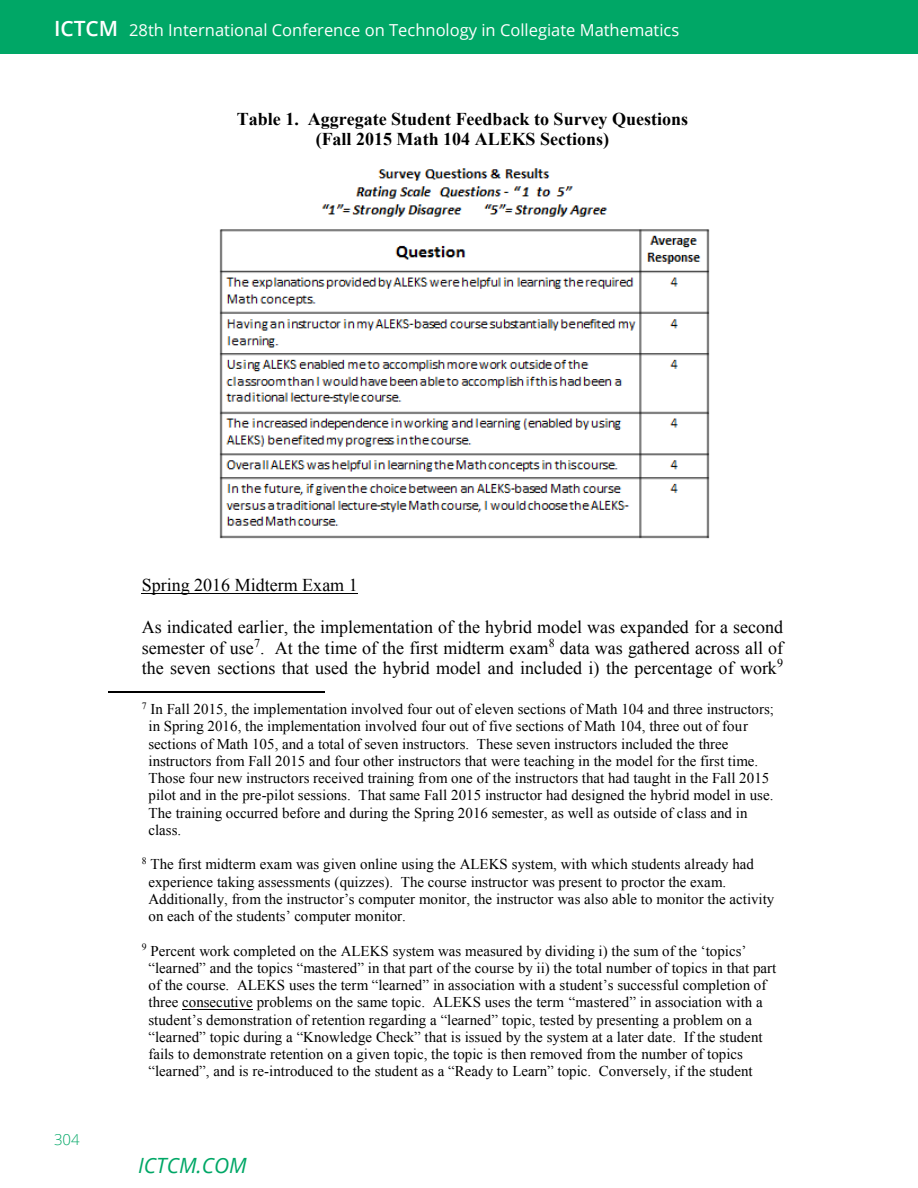
<style>
.page{position:relative;width:918px;height:1188px;background:#fff}
.page>*{position:absolute;margin:0;border:0;box-sizing:border-box;transform-origin:0 0}
.t1{font:italic 21px "Open Sans";color:#00a766}
.t2{font:18px/20.7px "Times New Roman";color:#000;text-align:justify}
.t3{font:700 18px/20.7px "Times New Roman";color:#000;text-align:center}
.t4{font:16.5px "Open Sans";color:#fff}
.t5{font:15px/17.2px "Times New Roman";color:#000}
.t6{font:300 15px "Open Sans";color:#00a766}
.s1{font-weight:600;font-size:21px}
</style>
<div class="page">
<hr style="left:142px;top:593px;width:216px;height:1px;background:#000">
<hr style="left:108px;top:692px;width:216px;height:1px;background:#000">
<hr style="left:182px;top:1009px;width:71px;height:1px;background:#000">
<img style="left:219px;top:168px;width:491px;height:371px">
<div style="left:0;top:0;width:918px;height:54px;background:#00a766"></div>
<p class="t4" style="left:54px;top:19px;width:627px"><span class="s1">ICTCM</span> 28th International Conference on Technology in Collegiate Mathematics</p>
<p class="t3" style="left:237px;top:108px;width:453px">Table 1. Aggregate Student Feedback to Survey Questions (Fall 2015 Math 104 ALEKS Sections)</p>
<p class="t6" style="left:54px;top:1130px;width:27px">304</p>
<p class="t2" style="left:142px;top:575px;width:217px">Spring 2016 Midterm Exam 1</p>
<p class="t2" style="left:142px;top:616px;width:643px">As indicated earlier, the implementation of the hybrid model was expanded for a second semester of use<sup>7</sup>. At the time of the first midterm exam<sup>8</sup> data was gathered across all of the seven sections that used the hybrid model and included i) the percentage of work<sup>9</sup></p>
<p class="t5" style="left:149px;top:700px;width:627px;text-indent:-7px"><sup>7</sup> In Fall 2015, the implementation involved four out of eleven sections of Math 104 and three instructors; in Spring 2016, the implementation involved four out of five sections of Math 104, three out of four sections of Math 105, and a total of seven instructors. These seven instructors included the three instructors from Fall 2015 and four other instructors that were teaching in the model for the first time.<br>Those four new instructors received training from one of the instructors that had taught in the Fall 2015 pilot and in the pre-pilot sessions. That same Fall 2015 instructor had designed the hybrid model in use.<br>The training occurred before and during the Spring 2016 semester, as well as outside of class and in class.</p>
<p class="t5" style="left:149px;top:855px;width:627px;text-indent:-7px"><sup>8</sup> The first midterm exam was given online using the ALEKS system, with which students already had experience taking assessments (quizzes). The course instructor was present to proctor the exam.<br>Additionally, from the instructor’s computer monitor, the instructor was also able to monitor the activity on each of the students’ computer monitor.</p>
<p class="t5" style="left:149px;top:942px;width:629px;text-indent:-7px"><sup>9</sup> Percent work completed on the ALEKS system was measured by dividing i) the sum of the ‘topics’ “learned” and the topics “mastered” in that part of the course by ii) the total number of topics in that part of the course. ALEKS uses the term “learned” in association with a student’s successful completion of three consecutive problems on the same topic. ALEKS uses the term “mastered” in association with a student’s demonstration of retention regarding a “learned” topic, tested by presenting a problem on a “learned” topic during a “Knowledge Check” that is issued by the system at a later date. If the student fails to demonstrate retention on a given topic, the topic is then removed from the number of topics “learned”, and is re-introduced to the student as a “Ready to Learn” topic. Conversely, if the student</p>
<h1 class="t1" style="left:138px;top:1151px;width:110px">ICTCM.COM</h1>
</div>
